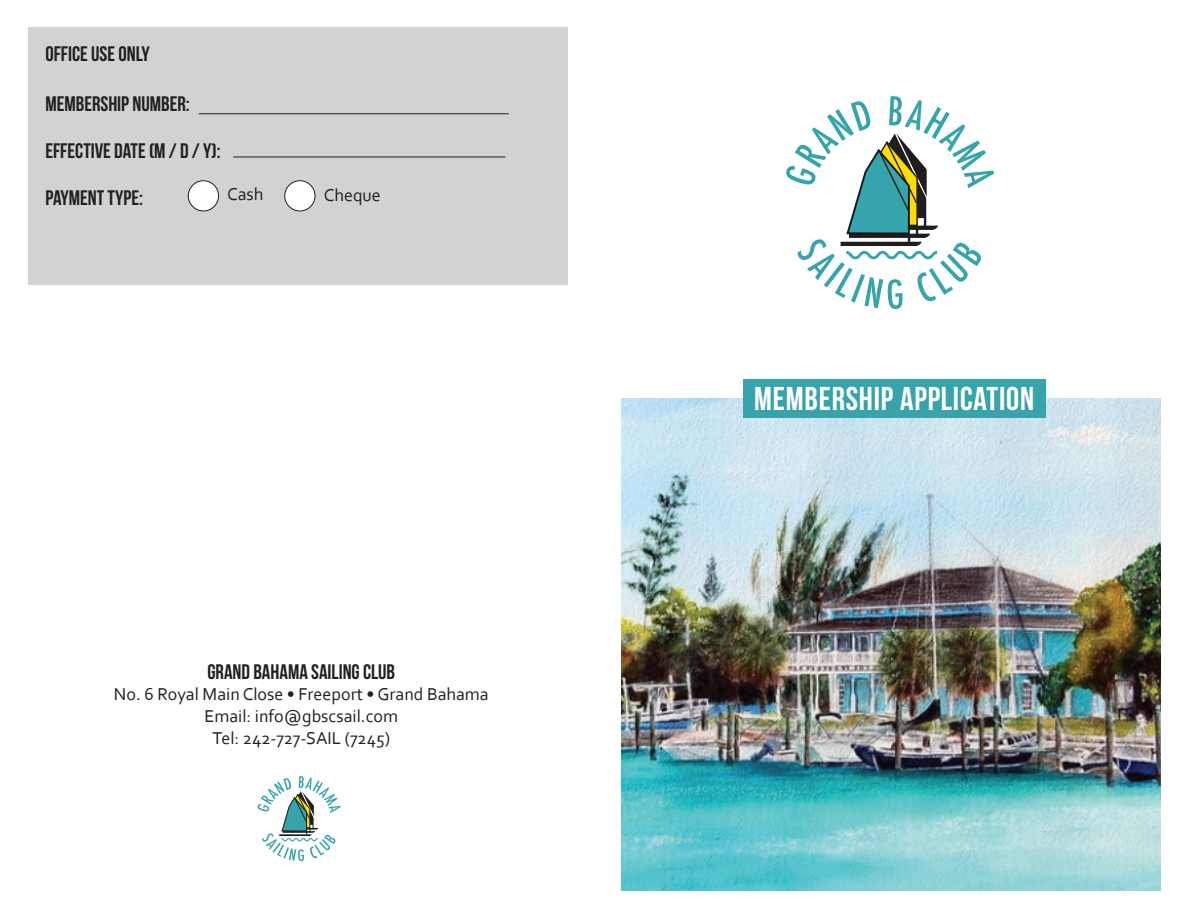
<style>
.page{position:relative;width:1188px;height:918px;background:#fff}
.page>*{position:absolute;margin:0;border:0;box-sizing:border-box;transform-origin:0 0}
.t1{font:33px "Bebas Neue";letter-spacing:.025em;color:#fff}
.t2{font:21px "Bebas Neue";color:#231f20}
.t3{font:18px/21.6px "Corbel";color:#231f20;text-align:center}
</style>
<div class="page">
<div style="left:28px;top:27px;width:540px;height:257px;background:#d1d2d4"></div>
<svg style="left:786px;top:96px;width:208px;height:213px"></svg>
<svg style="left:257px;top:776px;width:84px;height:85px"></svg>
<img style="left:621px;top:399px;width:540px;height:492px">
<div style="left:743px;top:379px;width:302px;height:39px;background:#37a3ab"></div>
<div style="left:188px;top:181px;width:31px;height:30px;background:#fff;border-radius:50%"></div>
<div style="left:188px;top:180px;width:31px;height:31px;border:1px solid #231f20;border-radius:50%"></div>
<div style="left:285px;top:181px;width:30px;height:30px;background:#fff;border-radius:50%"></div>
<div style="left:284px;top:180px;width:31px;height:31px;border:1px solid #231f20;border-radius:50%"></div>
<hr style="left:199px;top:113px;width:310px;height:1px;background:#231f20">
<hr style="left:233px;top:157px;width:272px;height:1px;background:#231f20">
<p class="t2" style="left:45px;top:42px;width:106px">OFFICE USE ONLY</p>
<p class="t2" style="left:45px;top:93px;width:146px">MEMBERSHIP NUMBER:</p>
<p class="t2" style="left:45px;top:140px;width:177px">EFFECTIVE DATE (M / D / Y):</p>
<p class="t2" style="left:45px;top:186px;width:99px">PAYMENT TYPE:</p>
<p class="t3" style="left:227px;top:183px;width:38px">Cash</p>
<p class="t3" style="left:324px;top:184px;width:58px">Cheque</p>
<p class="t2" style="left:207px;top:660px;width:189px">GRAND BAHAMA SAILING CLUB</p>
<p class="t3" style="left:114px;top:683px;width:376px">No. 6 Royal Main Close • Freeport • Grand Bahama<br>Email: info@gbscsail.com<br>Tel: 242-727-SAIL (7245)</p>
<h1 class="t1" style="left:754px;top:380px;width:282px">MEMBERSHIP APPLICATION</h1>
</div>
